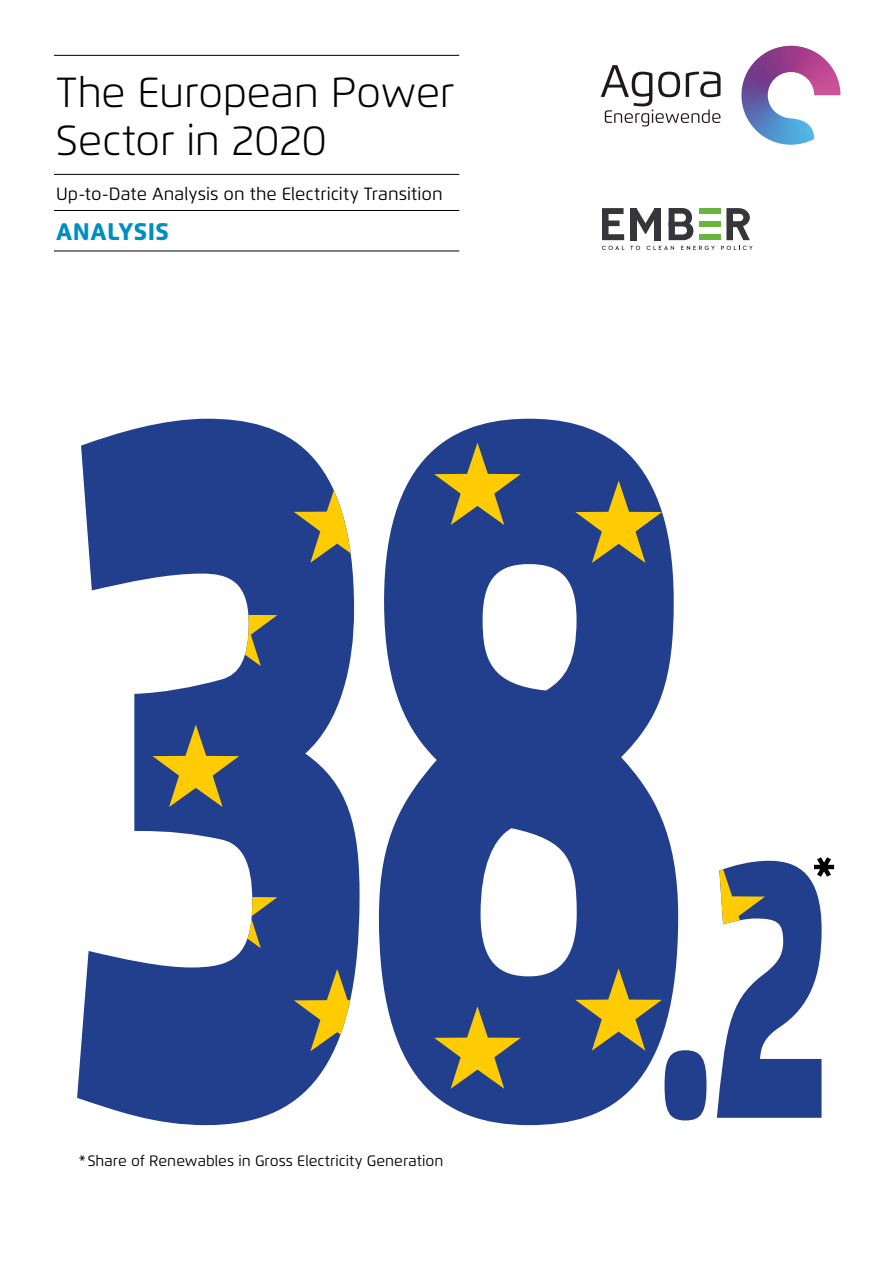
<style>
.page{position:relative;width:893px;height:1263px;background:#fff}
.page>*{position:absolute;margin:0;border:0;box-sizing:border-box;transform-origin:0 0}
.t1{font:700 51.75px "Flexo";color:#000}
.t2{font:300 42px/48px "Flexo";letter-spacing:-.01em;color:#000}
.t3{font:800 24px "Flexo";letter-spacing:.02em;color:#008ec1}
.t4{font:17.7px "Flexo";color:#000}
.t5{font:15px "Flexo";color:#000}
</style>
<div class="page">
<hr style="left:54px;top:55px;width:405px;height:1px;background:#000">
<hr style="left:54px;top:174px;width:405px;height:1px;background:#000">
<hr style="left:54px;top:210px;width:405px;height:1px;background:#000">
<hr style="left:54px;top:251px;width:405px;height:1px;background:#000">
<img style="left:741px;top:46px;width:99px;height:99px">
<svg style="left:601px;top:65px;width:119px;height:61px"></svg>
<svg style="left:77px;top:419px;width:745px;height:706px"></svg>
<svg style="left:153px;top:443px;width:649px;height:646px;fill:#213f8d"></svg>
<svg style="left:726px;top:208px;width:24px;height:32px"></svg>
<div style="left:630px;top:208px;width:6px;height:32px;background:#36363a"></div>
<svg style="left:602px;top:208px;width:22px;height:32px"></svg>
<div style="left:655px;top:208px;width:6px;height:32px;background:#36363a"></div>
<div style="left:699px;top:208px;width:21px;height:6px;background:#68b43f"></div>
<div style="left:699px;top:221px;width:21px;height:6px;background:#68b43f"></div>
<div style="left:699px;top:234px;width:21px;height:6px;background:#68b43f"></div>
<svg style="left:602px;top:246px;width:22px;height:4px"></svg>
<svg style="left:630px;top:246px;width:10px;height:4px"></svg>
<svg style="left:647px;top:246px;width:27px;height:4px"></svg>
<svg style="left:681px;top:246px;width:34px;height:4px"></svg>
<svg style="left:721px;top:246px;width:32px;height:4px"></svg>
<svg style="left:636px;top:208px;width:19px;height:26px"></svg>
<svg style="left:669px;top:208px;width:24px;height:32px"></svg>
<h2 class="t2" style="left:56px;top:68px;width:400px">The European Power<br>Sector in 2020</h2>
<p class="t4" style="left:56px;top:183px;width:388px">Up-to-Date Analysis on the Electricity Transition</p>
<h3 class="t3" style="left:56px;top:217px;width:114px">ANALYSIS</h3>
<p class="t5" style="left:79px;top:1151px;width:366px">*Share of Renewables in Gross Electricity Generation</p>
<h1 class="t1" style="left:812px;top:844px;width:25px">*</h1>
</div>
